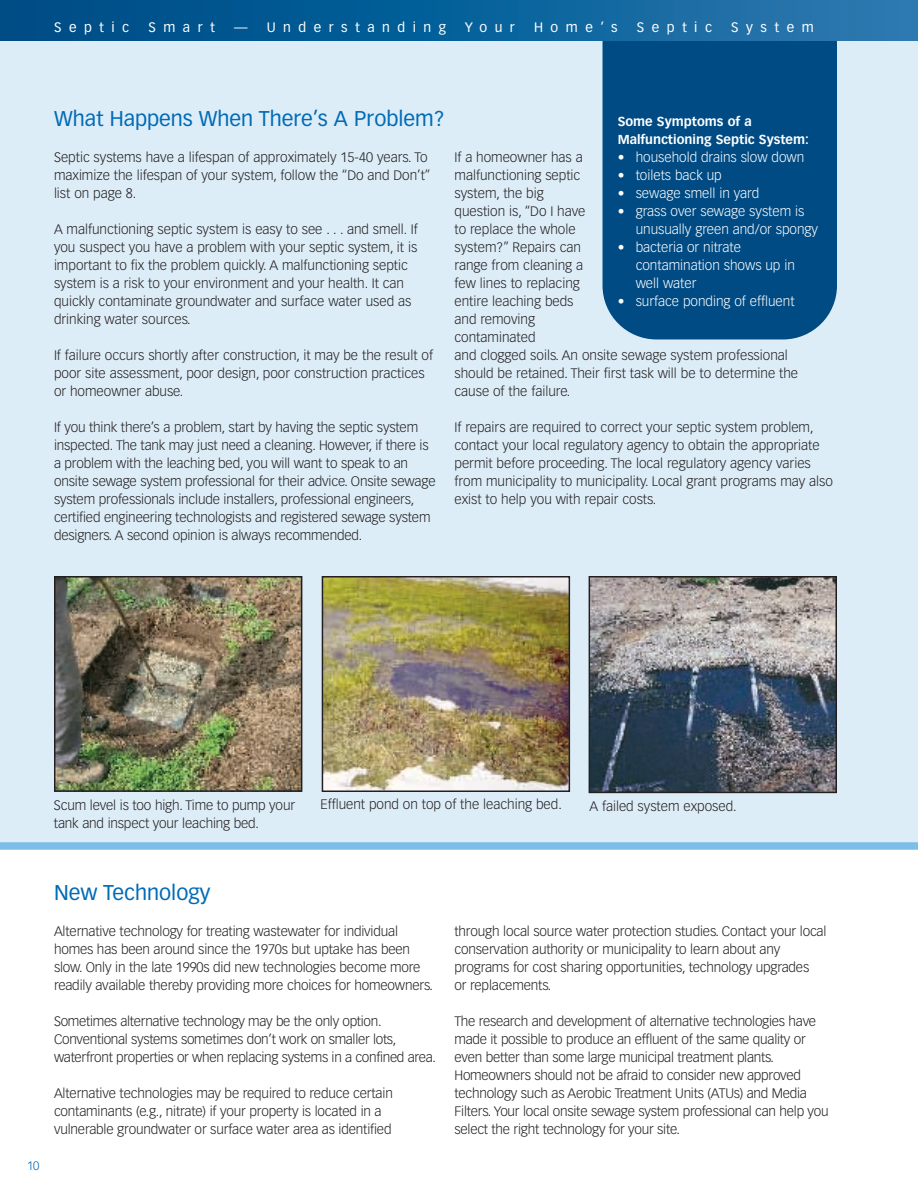
<style>
.page{position:relative;width:918px;height:1188px;background:#fff}
.page>*{position:absolute;margin:0;border:0;box-sizing:border-box;transform-origin:0 0}
.t1{font:21px "Vectora LH";color:#006bb6}
.t2{font:300 13.5px/18px "Vectora LH";letter-spacing:-.01em;color:#231f20}
.t3{font:300 13.5px/18px "Vectora LH";color:#fff}
.t4{font:13.5px "Vectora LH";letter-spacing:.555em;color:#fff}
.t5{font:700 12.75px/18px "Vectora LH";color:#fff}
.t6{font:300 12px "Vectora LH";color:#006bb6}
</style>
<div class="page">
<div style="left:0;top:25px;width:918px;height:821px;background:#ddedf8"></div>
<div style="left:603px;top:40px;width:234px;height:299px;background:#004b84"></div>
<div style="left:0;top:0;width:918px;height:40px;background:linear-gradient(to right,#004a85,#2879b0)"></div>
<div style="left:0;top:842px;width:918px;height:8px;background:#7dbee8"></div>
<img style="left:325px;top:579px;width:242px;height:210px">
<div style="left:322px;top:576px;width:248px;height:216px;border:2px solid #231f20"></div>
<img style="left:57px;top:579px;width:242px;height:210px">
<div style="left:54px;top:576px;width:248px;height:216px;border:2px solid #231f20"></div>
<img style="left:592px;top:579px;width:242px;height:211px">
<div style="left:589px;top:576px;width:248px;height:217px;border:2px solid #231f20"></div>
<p class="t4" style="left:54px;top:22px;width:77px">Septic</p>
<p class="t4" style="left:148px;top:22px;width:68px">Smart</p>
<p class="t4" style="left:234px;top:22px;width:213px">— Understanding</p>
<p class="t4" style="left:465px;top:22px;width:52px">Your</p>
<p class="t4" style="left:534px;top:22px;width:85px">Home’s</p>
<p class="t4" style="left:637px;top:22px;width:77px">Septic</p>
<p class="t4" style="left:731px;top:22px;width:84px">System</p>
<h1 class="t1" style="left:54px;top:110px;width:392px">What Happens When There’s A Problem?</h1>
<p class="t2" style="left:54px;top:149px;width:378px">Septic systems have a lifespan of approximately 15-40 years. To maximize the lifespan of your system, follow the “Do and Don’t” list on page 8.</p>
<p class="t2" style="left:54px;top:221px;width:365px">A malfunctioning septic system is easy to see . . . and smell. If you suspect you have a problem with your septic system, it is important to fix the problem quickly. A malfunctioning septic system is a risk to your environment and your health. It can quickly contaminate groundwater and surface water used as drinking water sources.</p>
<p class="t2" style="left:54px;top:347px;width:381px">If failure occurs shortly after construction, it may be the result of poor site assessment, poor design, poor construction practices or homeowner abuse.</p>
<p class="t2" style="left:54px;top:419px;width:383px">If you think there’s a problem, start by having the septic system inspected. The tank may just need a cleaning. However, if there is a problem with the leaching bed, you will want to speak to an onsite sewage system professional for their advice. Onsite sewage system professionals include installers, professional engineers, certified engineering technologists and registered sewage system designers. A second opinion is always recommended.</p>
<p class="t5" style="left:618px;top:113px;width:193px">Some Symptoms of a<br>Malfunctioning Septic System:</p>
<p class="t3" style="left:618px;top:149px;width:188px">• household drains slow down</p>
<p class="t3" style="left:618px;top:167px;width:106px">• toilets back up</p>
<p class="t3" style="left:618px;top:185px;width:143px">• sewage smell in yard</p>
<p class="t3" style="left:636px;top:203px;width:184px;text-indent:-18px">• grass over sewage system is unusually green and/or spongy</p>
<p class="t3" style="left:636px;top:239px;width:161px;text-indent:-18px">• bacteria or nitrate contamination shows up in well water</p>
<p class="t3" style="left:618px;top:293px;width:178px">• surface ponding of effluent</p>
<p class="t2" style="left:455px;top:149px;width:345px">If a homeowner has a<br>malfunctioning septic<br>system, the big<br>question is, “Do I have<br>to replace the whole<br>system?” Repairs can<br>range from cleaning a<br>few lines to replacing<br>entire leaching beds<br>and removing<br>contaminated<br>and clogged soils. An onsite sewage system professional should be retained. Their first task will be to determine the cause of the failure.</p>
<p class="t2" style="left:455px;top:419px;width:380px">If repairs are required to correct your septic system problem, contact your local regulatory agency to obtain the appropriate permit before proceeding. The local regulatory agency varies from municipality to municipality. Local grant programs may also exist to help you with repair costs.</p>
<p class="t2" style="left:54px;top:797px;width:243px">Scum level is too high. Time to pump your</p>
<p class="t2" style="left:320px;top:796px;width:243px">Effluent pond on top of the leaching bed.</p>
<p class="t2" style="left:589px;top:798px;width:149px">A failed system exposed.</p>
<p class="t2" style="left:54px;top:815px;width:207px">tank and inspect your leaching bed.</p>
<p class="t6" style="left:27px;top:1161px;width:14px">10</p>
<h1 class="t1" style="left:54px;top:884px;width:158px">New Technology</h1>
<p class="t2" style="left:54px;top:923px;width:380px">Alternative technology for treating wastewater for individual homes has been around since the 1970s but uptake has been slow. Only in the late 1990s did new technologies become more readily available thereby providing more choices for homeowners.</p>
<p class="t2" style="left:54px;top:1013px;width:383px">Sometimes alternative technology may be the only option.<br>Conventional systems sometimes don’t work on smaller lots, waterfront properties or when replacing systems in a confined area.</p>
<p class="t2" style="left:54px;top:1085px;width:340px">Alternative technologies may be required to reduce certain contaminants (e.g., nitrate) if your property is located in a vulnerable groundwater or surface water area as identified</p>
<p class="t2" style="left:455px;top:923px;width:374px">through local source water protection studies. Contact your local conservation authority or municipality to learn about any programs for cost sharing opportunities, technology upgrades<br>or replacements.</p>
<p class="t2" style="left:455px;top:1013px;width:376px">The research and development of alternative technologies have made it possible to produce an effluent of the same quality or even better than some large municipal treatment plants.<br>Homeowners should not be afraid to consider new approved technology such as Aerobic Treatment Units (ATUs) and Media Filters. Your local onsite sewage system professional can help you select the right technology for your site.</p>
</div>
